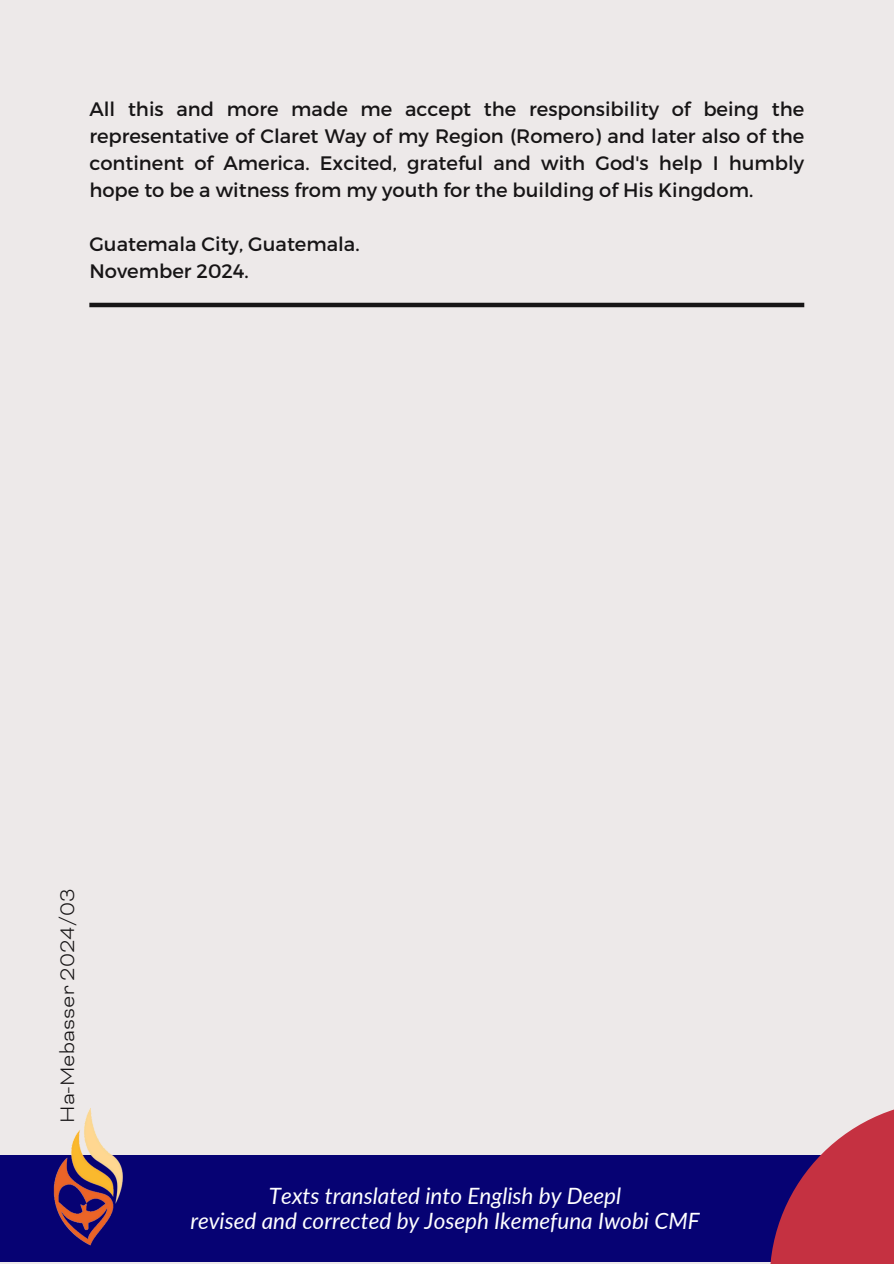
<style>
.page{position:relative;width:894px;height:1264px;background:#fff}
.page>*{position:absolute;margin:0;border:0;box-sizing:border-box;transform-origin:0 0}
.t1{font:italic 22.5px/24.8px "Lato";color:#fff;text-align:center}
.t2{font:300 22.5px "Bicyclette";color:#171516}
.t3{font:19.5px/27px "Montserrat";color:#171516;text-align:justify}
</style>
<div class="page">
<div style="left:0;top:0;width:893px;height:1263px;background:#ede9e9"></div>
<hr style="left:89px;top:303px;width:715px;height:4px;background:#171516">
<div style="left:0;top:1155px;width:892px;height:107px;background:#060273"></div>
<img style="left:53px;top:1108px;width:70px;height:138px">
<svg style="left:770px;top:1110px;width:123px;height:153px;fill:#c53141"></svg>
<p class="t3" style="left:89px;top:94px;width:716px">All this and more made me accept the responsibility of being the representative of Claret Way of my Region (Romero) and later also of the continent of America. Excited, grateful and with God's help I humbly hope to be a witness from my youth for the building of His Kingdom.</p>
<p class="t3" style="left:89px;top:229px;width:272px">Guatemala City, Guatemala.</p>
<p class="t3" style="left:89px;top:256px;width:161px">November 2024.</p>
<p class="t2" style="left:56px;top:1122px;width:235px;rotate:-90deg">Ha-Mebasser 2024/03</p>
<h1 class="t1" style="left:190px;top:1183px;width:510px">Texts translated into English by Deepl<br>revised and corrected by Joseph Ikemefuna Iwobi CMF</h1>
</div>
